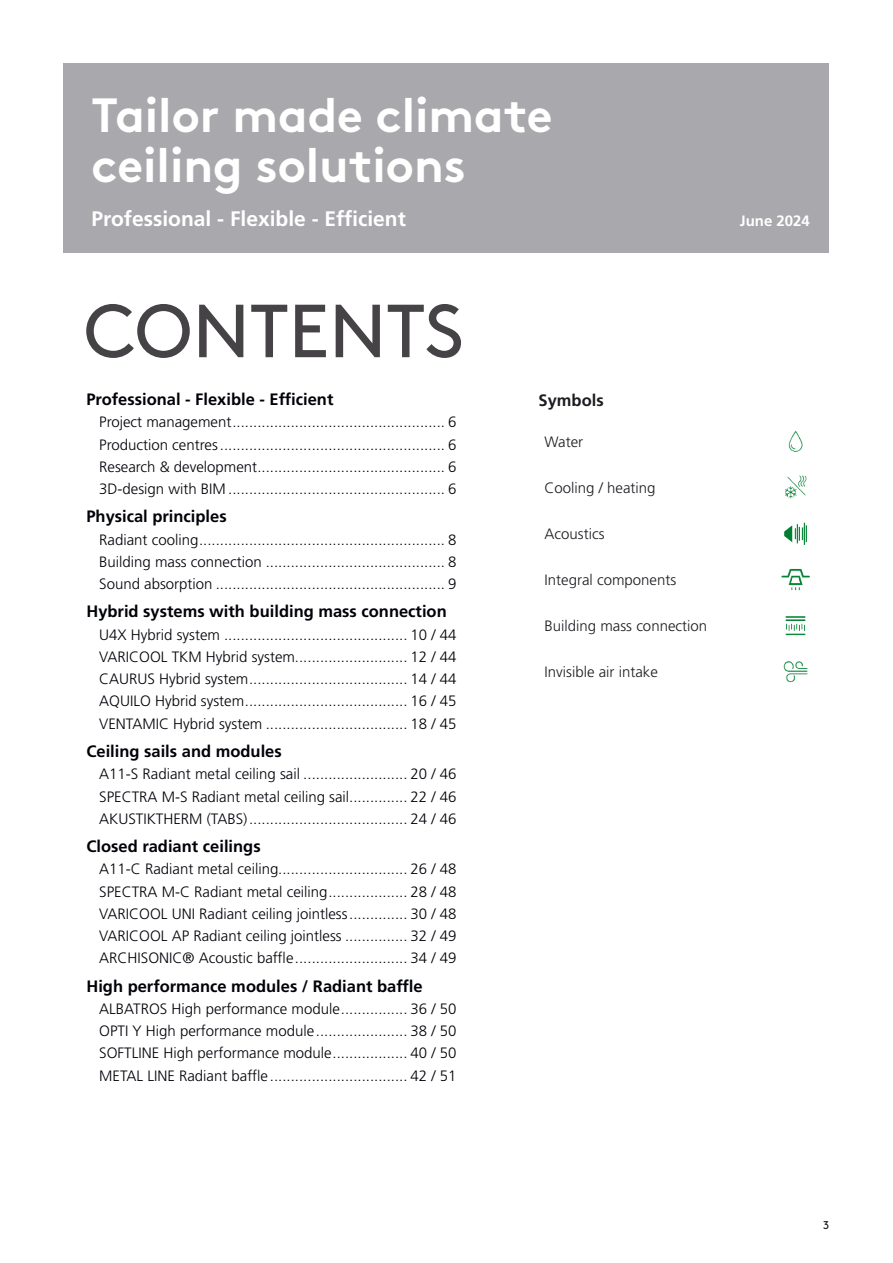
<style>
.page{position:relative;width:893px;height:1263px;background:#fff}
.page>*{position:absolute;margin:0;border:0;box-sizing:border-box;transform-origin:0 0}
.t1{font:75px "Swegon Brown";color:#464347}
.t2{font:700 48px/49.5px "Swegon Brown";color:#fff}
.t3{font:700 21px "Frutiger LT Pro";color:#fff}
.t4{font:700 16.5px "Frutiger LT Pro";color:#010208}
.t5{font:700 16.5px "Frutiger LT Pro";color:#1b1c20}
.t6{font:300 15px/22.2px "Frutiger LT Pro";color:#010208;text-align:justify}
.t7{font:300 15px "Frutiger LT Pro";color:#1b1c20}
.t8{font:700 15px "Frutiger LT Pro";color:#fff}
.t9{font:11.25px "Swegon Brown";color:#1b1c20}
</style>
<div class="page">
<div style="left:64px;top:64px;width:765px;height:189px;background:#a9a9ad"></div>
<img style="left:788px;top:431px;width:15px;height:21px">
<img style="left:785px;top:475px;width:22px;height:24px">
<img style="left:784px;top:522px;width:23px;height:23px">
<img style="left:781px;top:568px;width:29px;height:23px">
<img style="left:785px;top:616px;width:21px;height:20px">
<img style="left:783px;top:661px;width:25px;height:21px">
<h2 class="t2" style="left:92px;top:85px;width:462px">Tailor made climate ceiling solutions</h2>
<h3 class="t3" style="left:92px;top:206px;width:316px">Professional - Flexible - Efficient</h3>
<p class="t8" style="left:740px;top:212px;width:72px">June 2024</p>
<h1 class="t1" style="left:84px;top:274px;width:382px">CONTENTS</h1>
<p class="t4" style="left:86px;top:389px;width:248px">Professional - Flexible - Efficient</p>
<p class="t6" style="left:99px;top:411px;width:359px">Project management................................................... 6<br>Production centres...................................................... 6<br>Research &amp; development............................................. 6<br>3D-design with BIM .................................................... 6</p>
<p class="t4" style="left:86px;top:507px;width:142px">Physical principles</p>
<p class="t6" style="left:99px;top:528px;width:359px">Radiant cooling........................................................... 8<br>Building mass connection ........................................... 8<br>Sound absorption ....................................................... 9</p>
<p class="t4" style="left:86px;top:602px;width:362px">Hybrid systems with building mass connection</p>
<p class="t6" style="left:99px;top:623px;width:359px">U4X Hybrid system ............................................ 10 / 44<br>VARICOOL TKM Hybrid system........................... 12 / 44<br>CAURUS Hybrid system...................................... 14 / 44<br>AQUILO Hybrid system....................................... 16 / 45<br>VENTAMIC Hybrid system .................................. 18 / 45</p>
<p class="t4" style="left:86px;top:741px;width:197px">Ceiling sails and modules</p>
<p class="t6" style="left:99px;top:763px;width:359px">A11-S Radiant metal ceiling sail ......................... 20 / 46<br>SPECTRA M-S Radiant metal ceiling sail.............. 22 / 46<br>AKUSTIKTHERM (TABS)...................................... 24 / 46</p>
<p class="t4" style="left:86px;top:836px;width:176px">Closed radiant ceilings</p>
<p class="t6" style="left:99px;top:858px;width:359px">A11-C Radiant metal ceiling............................... 26 / 48<br>SPECTRA M-C Radiant metal ceiling................... 28 / 48<br>VARICOOL UNI Radiant ceiling jointless.............. 30 / 48<br>VARICOOL AP Radiant ceiling jointless ............... 32 / 49<br>ARCHISONIC® Acoustic baffle........................... 34 / 49</p>
<p class="t4" style="left:86px;top:976px;width:338px">High performance modules / Radiant baffle</p>
<p class="t6" style="left:99px;top:998px;width:359px">ALBATROS High performance module................ 36 / 50<br>OPTI Y High performance module...................... 38 / 50<br>SOFTLINE High performance module.................. 40 / 50<br>METAL LINE Radiant baffle ................................. 42 / 51</p>
<p class="t5" style="left:539px;top:390px;width:67px">Symbols</p>
<p class="t7" style="left:545px;top:433px;width:40px">Water</p>
<p class="t7" style="left:545px;top:479px;width:112px">Cooling / heating</p>
<p class="t7" style="left:545px;top:525px;width:61px">Acoustics</p>
<p class="t7" style="left:545px;top:571px;width:133px">Integral components</p>
<p class="t7" style="left:545px;top:617px;width:164px">Building mass connection</p>
<p class="t7" style="left:545px;top:663px;width:115px">Invisible air intake</p>
<p class="t9" style="left:823px;top:1216px;width:8px">3</p>
</div>
